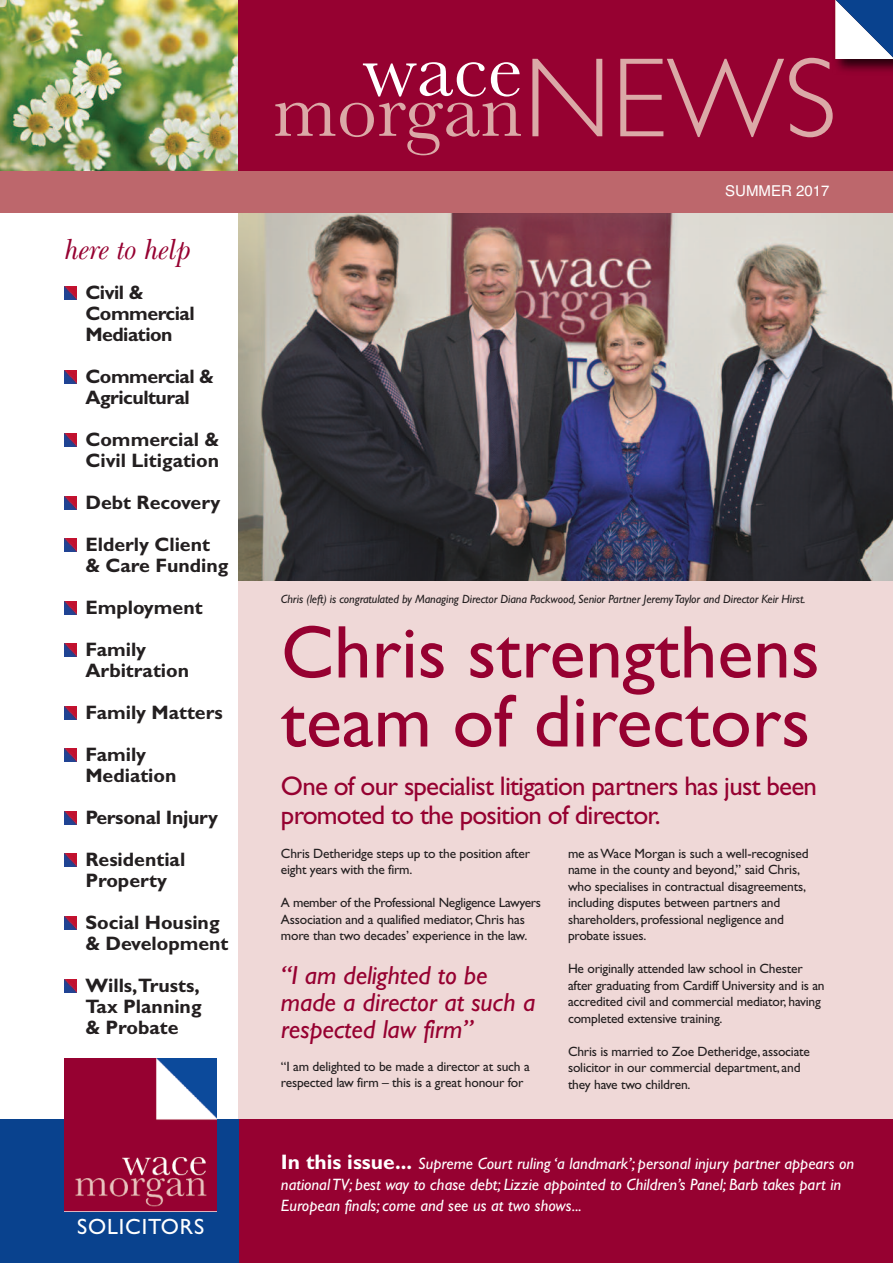
<style>
.page{position:relative;width:893px;height:1263px;background:#fff}
.page>*{position:absolute;margin:0;border:0;box-sizing:border-box;transform-origin:0 0}
.t1{font:300 113.7px "Gill Sans";color:#dba9a7}
.t2{font:79.5px "Baskerville";color:#dba9a7}
.t3{font:79.5px "Baskerville";color:#fff}
.t4{font:75px/69px "Gill Sans";color:#960131}
.t5{font:28.5px "Baskerville Cyr LT Std Incline";letter-spacing:-.01em;color:#960131}
.t6{font:27px/28.5px "Gill Sans";letter-spacing:-.03em;color:#960131}
.t7{font:italic 26.25px/27px "Gill Sans";color:#960131}
.t8{font:22.05px "Gill Sans";letter-spacing:.04em;color:#fff}
.t9{font:700 19.5px/42px "Gill Sans";color:#231f20}
.t10{font:700 19.5px/21px "Gill Sans";letter-spacing:-.025em;color:#231f20}
.t11{font:italic 16.5px/21px "Gill Sans";color:#fff}
.t12{font:15px "Helvetica";color:#fff}
.t13{font:13.5px/16.5px "Gill Sans";letter-spacing:-.015em;color:#231f20}
.t14{font:italic 12px "Gill Sans";letter-spacing:-.01em;color:#231f20}
.s1{font-weight:700;font-style:normal;font-size:21px}
</style>
<div class="page">
<div style="left:238px;top:213px;width:655px;height:913px;background:#efd8d7"></div>
<div style="left:229px;top:1119px;width:664px;height:144px;background:#960131"></div>
<img style="left:0;top:0;width:238px;height:171px">
<div style="left:238px;top:0;width:655px;height:183px;background:#960131"></div>
<div style="left:0;top:1119px;width:238px;height:144px;background:#09428e"></div>
<img style="left:64px;top:1059px;width:153px;height:152px">
<img style="left:238px;top:213px;width:655px;height:368px">
<div style="left:0;top:171px;width:893px;height:42px;background:#bd676c"></div>
<svg style="left:835px;top:0;width:58px;height:72px;background:#8084a8"></svg>
<svg style="left:64px;top:370px;width:13px;height:13px"></svg>
<svg style="left:64px;top:433px;width:13px;height:13px"></svg>
<svg style="left:64px;top:538px;width:13px;height:13px"></svg>
<svg style="left:64px;top:601px;width:13px;height:13px"></svg>
<svg style="left:64px;top:706px;width:13px;height:13px"></svg>
<svg style="left:64px;top:811px;width:13px;height:13px"></svg>
<svg style="left:64px;top:853px;width:13px;height:13px"></svg>
<svg style="left:64px;top:979px;width:13px;height:13px"></svg>
<svg style="left:64px;top:916px;width:13px;height:13px"></svg>
<svg style="left:64px;top:496px;width:13px;height:13px"></svg>
<svg style="left:64px;top:286px;width:13px;height:13px"></svg>
<svg style="left:64px;top:643px;width:13px;height:13px"></svg>
<svg style="left:64px;top:748px;width:13px;height:13px"></svg>
<h3 class="t5" style="left:64px;top:238px;width:128px">here to help</h3>
<h3 class="t10" style="left:85px;top:284px;width:111px">Civil &amp;<br>Commercial<br>Mediation</h3>
<h3 class="t10" style="left:85px;top:368px;width:130px">Commercial &amp;<br>Agricultural</h3>
<h3 class="t9" style="left:85px;top:431px;width:135px;line-height:21px">Commercial &amp;<br>Civil Litigation</h3>
<h3 class="t9" style="left:85px;top:483px;width:137px">Debt Recovery<br>Elderly Client</h3>
<h3 class="t9" style="left:85px;top:546px;width:145px">&amp; Care Funding<br>Employment<br>Family</h3>
<h3 class="t9" style="left:85px;top:651px;width:139px">Arbitration<br>Family Matters<br>Family</h3>
<h3 class="t9" style="left:85px;top:756px;width:134px">Mediation<br>Personal Injury<br>Residential</h3>
<h3 class="t9" style="left:85px;top:861px;width:136px">Property<br>Social Housing</h3>
<h3 class="t9" style="left:85px;top:924px;width:145px">&amp; Development<br>Wills,Trusts,</h3>
<h3 class="t9" style="left:85px;top:998px;width:118px;line-height:21px">Tax Planning &amp; Probate</h3>
<h3 class="t8" style="left:77px;top:1213px;width:129px">SOLICITORS</h3>
<h2 class="t3" style="left:363px;top:21px;width:161px">wace</h2>
<h2 class="t2" style="left:273px;top:62px;width:251px">morgan</h2>
<h1 class="t1" style="left:524px;top:55px;width:315px">NEWS</h1>
<p class="t12" style="left:725px;top:182px;width:106px">SUMMER 2017</p>
<p class="t14" style="left:281px;top:594px;width:526px">Chris (left) is congratulated by Managing Director Diana Packwood, Senior Partner JeremyTaylor and Director Keir Hirst.</p>
<h3 class="t4" style="left:281px;top:617px;width:540px">Chris strengthens team of directors</h3>
<h3 class="t6" style="left:281px;top:774px;width:537px">One of our specialist litigation partners has just been promoted to the position of director.</h3>
<p class="t13" style="left:281px;top:846px;width:251px">Chris Detheridge steps up to the position after eight years with the firm.</p>
<p class="t13" style="left:281px;top:895px;width:262px">A member of the Professional Negligence Lawyers<br>Association and a qualified mediator, Chris has more than two decades’ experience in the law.</p>
<h3 class="t7" style="left:281px;top:961px;width:256px">“I am delighted to be made a director at such a respected law firm”</h3>
<p class="t13" style="left:281px;top:1059px;width:250px">“I am delighted to be made a director at such a respected law firm – this is a great honour for</p>
<p class="t13" style="left:568px;top:846px;width:242px">me asWace Morgan is such a well-recognised name in the county and beyond,” said Chris, who specialises in contractual disagreements, including disputes between partners and shareholders, professional negligence and probate issues.</p>
<p class="t13" style="left:568px;top:961px;width:258px">He originally attended law school in Chester after graduating from Cardiff University and is an accredited civil and commercial mediator, having completed extensive training.</p>
<p class="t13" style="left:568px;top:1044px;width:244px">Chris is married to Zoe Detheridge, associate solicitor in our commercial department, and they have two children.</p>
<p class="t11" style="left:281px;top:1154px;width:575px"><span class="s1">In this issue...</span> Supreme Court ruling ‘a landmark’; personal injury partner appears on national TV; best way to chase debt; Lizzie appointed to Children’s Panel; Barb takes part in<br>European finals; come and see us at two shows...</p>
</div>
